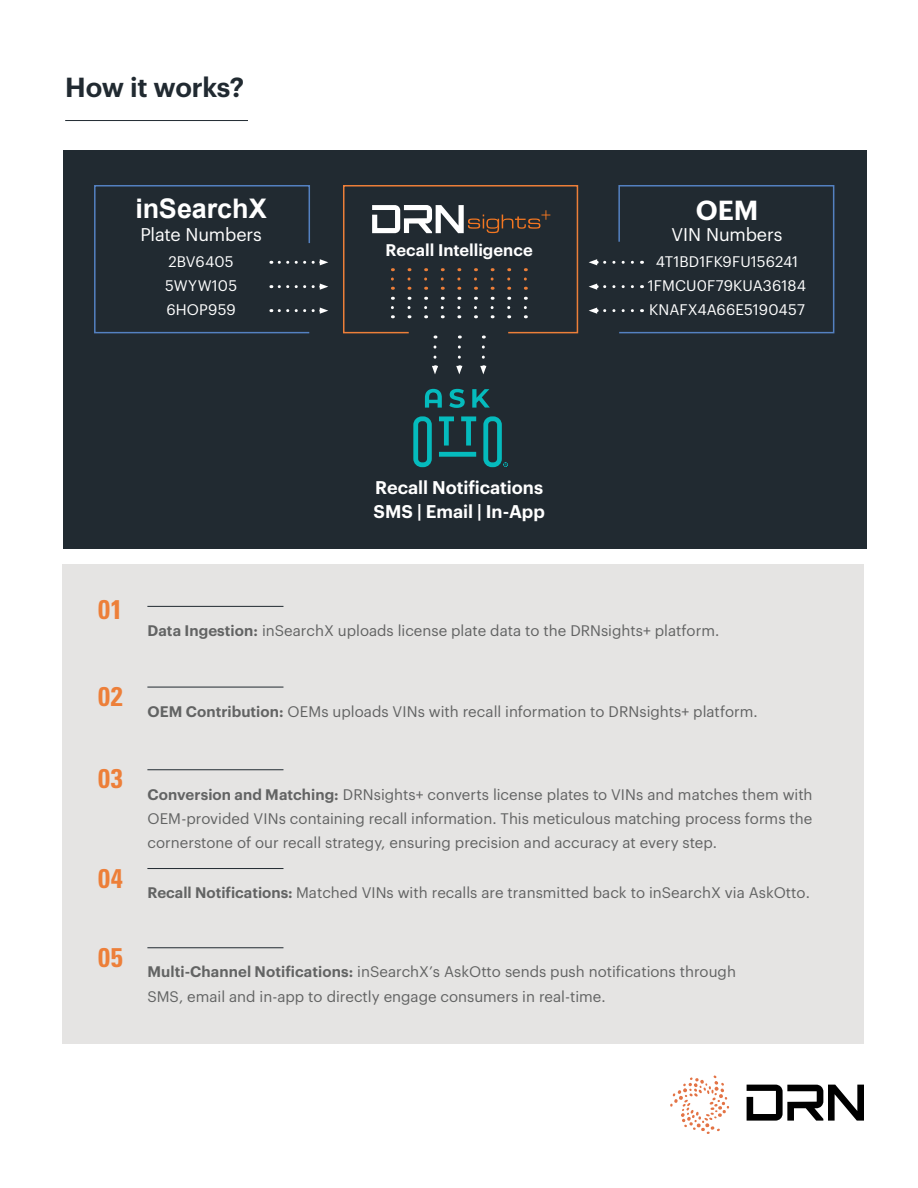
<style>
.page{position:relative;width:918px;height:1188px;background:#fff}
.page>*{position:absolute;margin:0;border:0;box-sizing:border-box;transform-origin:0 0}
.t1{font:600 27px "Graphik";letter-spacing:-.02em;color:#212a31}
.t2{font:700 condensed 27px "Univers LT Std";letter-spacing:.03em;color:#ed7f39}
.t3{font:700 27px "Arial";color:#fff}
.t4{font:600 27px "Graphik";color:#fff}
.t5{font:600 18px/24px "Graphik";letter-spacing:-.005em;color:#fff}
.t6{font:18px "Graphik";letter-spacing:-.005em;color:#fff}
.t7{font:600 16.5px "Graphik";color:#fff}
.t8{font:15px/24px "Graphik";color:#626363;text-align:justify}
.t9{font:15px/24px "Graphik";letter-spacing:.005em;color:#fff}
.s1{font-weight:600}
</style>
<div class="page">
<div style="left:63px;top:564px;width:801px;height:479px;background:#e5e4e3"></div>
<div style="left:63px;top:150px;width:803px;height:399px;background:#212a31"></div>
<hr style="left:65px;top:120px;width:183px;height:1px;background:#212a31">
<svg style="left:413px;top:416px;width:19px;height:51px"></svg>
<svg style="left:439px;top:416px;width:15px;height:30px"></svg>
<svg style="left:461px;top:416px;width:15px;height:30px"></svg>
<svg style="left:439px;top:452px;width:37px;height:5px"></svg>
<svg style="left:425px;top:389px;width:17px;height:19px"></svg>
<svg style="left:449px;top:389px;width:16px;height:19px"></svg>
<svg style="left:472px;top:389px;width:18px;height:19px"></svg>
<svg style="left:483px;top:416px;width:25px;height:51px"></svg>
<hr style="left:147px;top:606px;width:136px;height:1px;background:#212a31">
<hr style="left:147px;top:687px;width:136px;height:1px;background:#212a31">
<hr style="left:147px;top:868px;width:136px;height:1px;background:#212a31">
<hr style="left:147px;top:769px;width:136px;height:1px;background:#212a31">
<hr style="left:147px;top:947px;width:136px;height:1px;background:#212a31">
<svg style="left:670px;top:1076px;width:59px;height:58px"></svg>
<svg style="left:747px;top:1085px;width:117px;height:36px"></svg>
<svg style="left:94px;top:185px;width:234px;height:149px"></svg>
<svg style="left:589px;top:185px;width:246px;height:149px"></svg>
<svg style="left:480px;top:347px;width:6px;height:27px"></svg>
<svg style="left:456px;top:347px;width:6px;height:27px"></svg>
<svg style="left:343px;top:185px;width:236px;height:154px"></svg>
<svg style="left:432px;top:347px;width:6px;height:27px"></svg>
<h1 class="t1" style="left:65px;top:67px;width:180px">How it works?</h1>
<h1 class="t3" style="left:135px;top:190px;width:133px">inSearchX</h1>
<h1 class="t4" style="left:696px;top:190px;width:64px">OEM</h1>
<p class="t6" style="left:140px;top:221px;width:123px">Plate Numbers</p>
<p class="t6" style="left:672px;top:221px;width:112px">VIN Numbers</p>
<p class="t7" style="left:385px;top:238px;width:149px">Recall Intelligence</p>
<p class="t9" style="left:165px;top:248px;width:74px">2BV6405<br>5WYW105<br>6HOP959</p>
<p class="t9" style="left:648px;top:248px;width:160px;text-align:center">4T1BD1FK9FU156241<br>1FMCU0F79KUA36184<br>KNAFX4A66E5190457</p>
<p class="t5" style="left:374px;top:474px;width:173px">Recall Notifications<br>SMS | Email | In-App</p>
<h1 class="t2" style="left:98px;top:593px;width:26px">01</h1>
<h1 class="t2" style="left:98px;top:680px;width:26px">02</h1>
<h1 class="t2" style="left:98px;top:762px;width:26px">03</h1>
<h1 class="t2" style="left:98px;top:862px;width:26px">04</h1>
<h1 class="t2" style="left:98px;top:941px;width:26px">05</h1>
<p class="t8" style="left:147px;top:618px;width:573px"><span class="s1">Data Ingestion:</span> inSearchX uploads license plate data to the DRNsights+ platform.</p>
<p class="t8" style="left:147px;top:698px;width:612px"><span class="s1">OEM Contribution:</span> OEMs uploads VINs with recall information to DRNsights+ platform.</p>
<p class="t8" style="left:147px;top:781px;width:667px"><span class="s1">Conversion and Matching:</span> DRNsights+ converts license plates to VINs and matches them with OEM-provided VINs containing recall information. This meticulous matching process forms the cornerstone of our recall strategy, ensuring precision and accuracy at every step.</p>
<p class="t8" style="left:147px;top:880px;width:664px"><span class="s1">Recall Notifications:</span> Matched VINs with recalls are transmitted back to inSearchX via AskOtto.</p>
<p class="t8" style="left:147px;top:959px;width:590px"><span class="s1">Multi-Channel Notifications:</span> inSearchX’s AskOtto sends push notifications through<br>SMS, email and in-app to directly engage consumers in real-time.</p>
</div>
